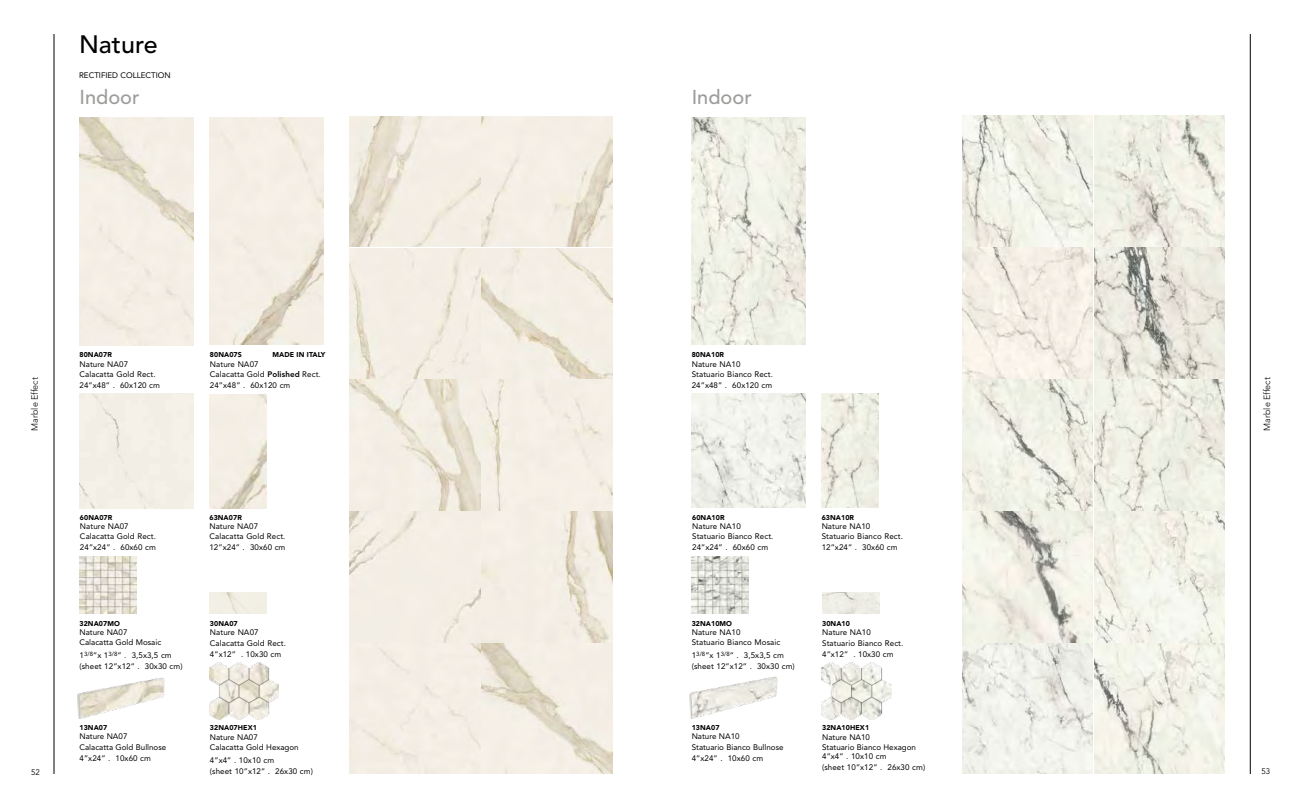
<style>
.page{position:relative;width:1304px;height:808px;background:#fff}
.page>*{position:absolute;margin:0;border:0;box-sizing:border-box;transform-origin:0 0}
.t1{font:500 25px "Avenir LT Std";color:#000}
.t2{font:500 20px "Avenir LT Std";color:#9d9d9c}
.t3{font:300 9px "Avenir LT Std";color:#000}
.t4{font:8px/10.7px "Avenir LT Std";letter-spacing:.01em;color:#000}
.t5{font:8px "Avenir LT Std";color:#000}
.t6{font:900 7px "Avenir LT Std";letter-spacing:.01em;color:#000}
.s1{font-weight:800}
</style>
<div class="page">
<div style="left:482px;top:380px;width:130px;height:130px;background:#f4efe6"></div>
<img style="left:350px;top:380px;width:130px;height:130px">
<img style="left:350px;top:116px;width:130px;height:262px">
<img style="left:482px;top:116px;width:130px;height:262px">
<div style="left:350px;top:512px;width:130px;height:262px;background:#f4eee5"></div>
<img style="left:482px;top:512px;width:130px;height:262px">
<img style="left:962px;top:512px;width:263px;height:262px">
<img style="left:962px;top:116px;width:263px;height:130px">
<img style="left:962px;top:380px;width:263px;height:130px">
<img style="left:962px;top:248px;width:263px;height:130px">
<img style="left:79px;top:117px;width:114px;height:229px">
<div style="left:79px;top:394px;width:114px;height:114px;background:#f2eee5"></div>
<img style="left:209px;top:394px;width:57px;height:114px">
<img style="left:210px;top:593px;width:57px;height:21px">
<img style="left:79px;top:556px;width:57px;height:57px">
<img style="left:209px;top:662px;width:70px;height:57px">
<img style="left:77px;top:677px;width:88px;height:42px">
<img style="left:210px;top:118px;width:113px;height:227px">
<img style="left:692px;top:118px;width:113px;height:226px">
<img style="left:692px;top:393px;width:114px;height:114px">
<img style="left:822px;top:393px;width:57px;height:114px">
<img style="left:822px;top:593px;width:57px;height:21px">
<img style="left:692px;top:556px;width:57px;height:57px">
<img style="left:822px;top:662px;width:69px;height:57px">
<img style="left:689px;top:676px;width:89px;height:43px">
<hr style="left:1250px;top:34px;width:1px;height:740px;background:#000">
<hr style="left:54px;top:34px;width:1px;height:740px;background:#000">
<h1 class="t1" style="left:79px;top:30px;width:80px">Nature</h1>
<p class="t4" style="left:79px;top:70px;width:93px">RECTIFIED COLLECTION</p>
<h2 class="t2" style="left:80px;top:86px;width:62px">Indoor</h2>
<h2 class="t2" style="left:692px;top:86px;width:62px">Indoor</h2>
<p class="t6" style="left:210px;top:351px;width:33px">80NA07S</p>
<p class="t6" style="left:272px;top:351px;width:54px">MADE IN ITALY</p>
<p class="t4" style="left:210px;top:359px;width:112px">Nature NA07<br>Calacatta Gold <span class="s1">Polished</span> Rect.<br>24”x48” . 60x120 cm</p>
<p class="t6" style="left:80px;top:351px;width:34px">80NA07R</p>
<p class="t4" style="left:80px;top:359px;width:82px">Nature NA07<br>Calacatta Gold Rect.<br>24”x48” . 60x120 cm</p>
<p class="t6" style="left:692px;top:351px;width:34px">80NA10R</p>
<p class="t4" style="left:692px;top:359px;width:83px">Nature NA10<br>Statuario Bianco Rect.<br>24”x48” . 60x120 cm</p>
<p class="t3" style="left:30px;top:431px;width:55px;rotate:-90deg">Marble Effect</p>
<p class="t3" style="left:1262px;top:431px;width:55px;rotate:-90deg">Marble Effect</p>
<p class="t6" style="left:80px;top:513px;width:34px">60NA07R</p>
<p class="t4" style="left:80px;top:521px;width:78px">Nature NA07<br>Calacatta Gold Rect.<br>24”x24” . 60x60 cm</p>
<p class="t6" style="left:209px;top:513px;width:34px">63NA07R</p>
<p class="t4" style="left:209px;top:521px;width:78px">Nature NA07<br>Calacatta Gold Rect.<br>12”x24” . 30x60 cm</p>
<p class="t6" style="left:80px;top:619px;width:42px">32NA07MO</p>
<p class="t4" style="left:80px;top:627px;width:83px">Nature NA07<br>Calacatta Gold Mosaic</p>
<p class="t4" style="left:80px;top:650px;width:105px;line-height:11.3px">1<sup>3/8</sup>”x 1<sup>3/8</sup>” . 3,5x3,5 cm (sheet 12”x12” . 30x30 cm)</p>
<p class="t6" style="left:210px;top:619px;width:29px">30NA07</p>
<p class="t4" style="left:210px;top:627px;width:78px">Nature NA07<br>Calacatta Gold Rect.<br>4”x12” . 10x30 cm</p>
<p class="t6" style="left:692px;top:513px;width:34px">60NA10R</p>
<p class="t4" style="left:692px;top:521px;width:83px">Nature NA10<br>Statuario Bianco Rect.<br>24”x24” . 60x60 cm</p>
<p class="t6" style="left:822px;top:513px;width:34px">63NA10R</p>
<p class="t4" style="left:822px;top:521px;width:83px">Nature NA10<br>Statuario Bianco Rect.<br>12”x24” . 30x60 cm</p>
<p class="t6" style="left:692px;top:619px;width:42px">32NA10MO</p>
<p class="t4" style="left:692px;top:627px;width:90px">Nature NA10<br>Statuario Bianco Mosaic</p>
<p class="t4" style="left:692px;top:650px;width:105px;line-height:11.3px">1<sup>3/8</sup>”x 1<sup>3/8</sup>” . 3,5x3,5 cm (sheet 12”x12” . 30x30 cm)</p>
<p class="t6" style="left:822px;top:619px;width:29px">30NA10</p>
<p class="t4" style="left:822px;top:627px;width:83px">Nature NA10<br>Statuario Bianco Rect.<br>4”x12” . 10x30 cm</p>
<p class="t6" style="left:80px;top:723px;width:29px">13NA07</p>
<p class="t4" style="left:80px;top:731px;width:88px">Nature NA07<br>Calacatta Gold Bullnose<br>4”x24” . 10x60 cm</p>
<p class="t6" style="left:692px;top:723px;width:29px">13NA07</p>
<p class="t4" style="left:692px;top:731px;width:93px">Nature NA10<br>Statuario Bianco Bullnose<br>4”x24” . 10x60 cm</p>
<p class="t6" style="left:210px;top:724px;width:49px">32NA07HEX1</p>
<p class="t4" style="left:210px;top:731px;width:90px">Nature NA07<br>Calacatta Gold Hexagon</p>
<p class="t4" style="left:210px;top:755px;width:105px">4”x4” . 10x10 cm<br>(sheet 10”x12” . 26x30 cm)</p>
<p class="t6" style="left:822px;top:724px;width:49px">32NA10HEX1</p>
<p class="t4" style="left:822px;top:731px;width:95px">Nature NA10<br>Statuario Bianco Hexagon</p>
<p class="t4" style="left:822px;top:751px;width:105px">4”x4” . 10x10 cm<br>(sheet 10”x12” . 26x30 cm)</p>
<p class="t5" style="left:31px;top:767px;width:10px">52</p>
<p class="t5" style="left:1261px;top:766px;width:10px">53</p>
</div>
